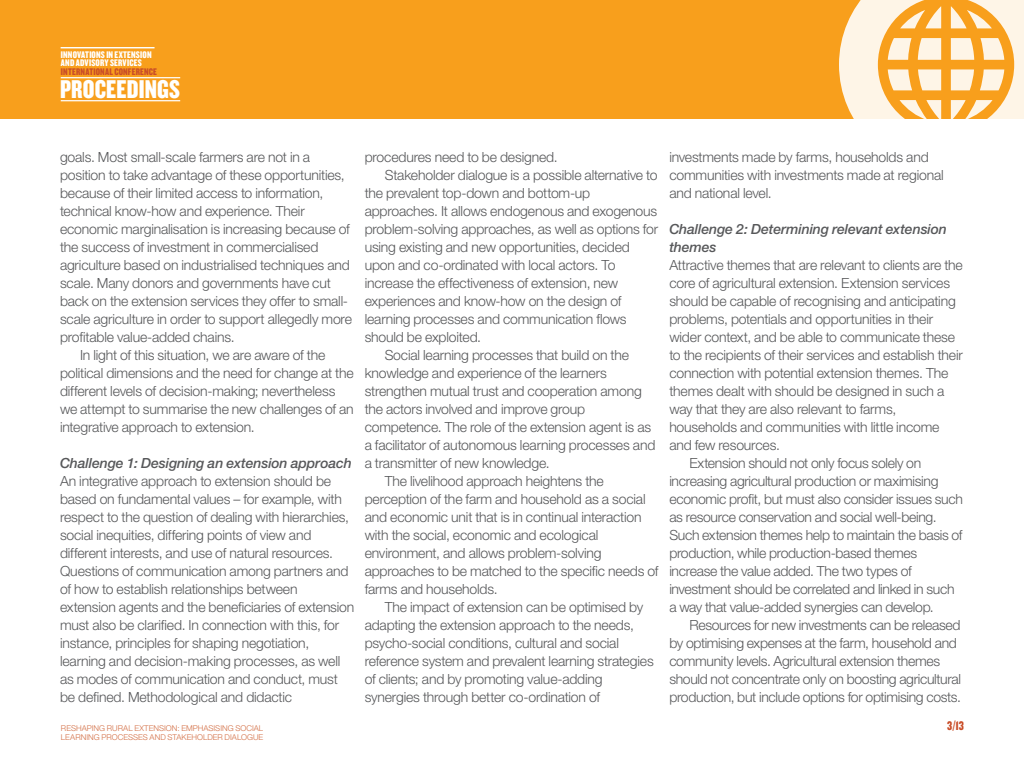
<style>
.page{position:relative;width:1024px;height:768px;background:#fff}
.page>*{position:absolute;margin:0;border:0;box-sizing:border-box;transform-origin:0 0}
.t1{font:26.7px "Knockout HTF69 Full Liteweight";letter-spacing:.005em;color:#fff}
.t2{font:300 14px/18px "Helvetica Neue";letter-spacing:-.015em;color:#57585a}
.t3{font:italic 500 14px/18px "Helvetica Neue";letter-spacing:-.01em;color:#57585a}
.t4{font:13px "Knockout HTF69 Full Liteweight";color:#c94d28}
.t5{font:10px/8.5px "Knockout HTF69 Full Liteweight";letter-spacing:.015em;color:#fff}
.t6{font:10px "Knockout HTF69 Full Liteweight";letter-spacing:.015em;color:#c94d28}
.t7{font:300 8px/9px "Helvetica Neue";letter-spacing:.005em;color:#d36e44}
</style>
<div class="page">
<div style="left:0;top:0;width:1024px;height:119px;background:#f89f1c"></div>
<hr style="left:61px;top:77px;width:119px;height:1px;background:#fff">
<hr style="left:61px;top:100px;width:119px;height:1px;background:#fff">
<hr style="left:61px;top:47px;width:94px;height:1px;background:#fff">
<svg style="left:839px;top:0;width:185px;height:119px;fill:#fef5e7"></svg>
<svg style="left:951px;top:38px;width:23px;height:22px"></svg>
<svg style="left:951px;top:6px;width:41px;height:22px"></svg>
<svg style="left:951px;top:69px;width:23px;height:21px"></svg>
<svg style="left:951px;top:100px;width:42px;height:19px"></svg>
<p class="t5" style="left:61px;top:50px;width:92px">INNOVATIONS IN EXTENSION<br>AND ADVISORY SERVICES</p>
<p class="t6" style="left:61px;top:66px;width:97px">INTERNATIONAL CONFERENCE</p>
<h1 class="t1" style="left:60px;top:75px;width:122px">PROCEEDINGS</h1>
<p class="t2" style="left:60px;top:148px;width:252px">goals. Most small-scale farmers are not in a</p>
<p class="t2" style="left:60px;top:166px;width:286px">position to take advantage of these opportunities,</p>
<p class="t2" style="left:60px;top:184px;width:265px">because of their limited access to information,</p>
<p class="t2" style="left:60px;top:202px;width:246px">technical know-how and experience. Their</p>
<p class="t2" style="left:60px;top:220px;width:291px">economic marginalisation is increasing because of</p>
<p class="t2" style="left:60px;top:238px;width:260px">the success of investment in commercialised</p>
<p class="t2" style="left:60px;top:256px;width:291px">agriculture based on industrialised techniques and</p>
<p class="t2" style="left:60px;top:274px;width:272px">scale. Many donors and governments have cut</p>
<p class="t2" style="left:60px;top:292px;width:290px">back on the extension services they offer to small-</p>
<p class="t2" style="left:60px;top:310px;width:293px">scale agriculture in order to support allegedly more</p>
<p class="t2" style="left:60px;top:328px;width:176px">profitable value-added chains.</p>
<p class="t2" style="left:80px;top:346px;width:247px">In light of this situation, we are aware of the</p>
<p class="t2" style="left:60px;top:364px;width:295px">political dimensions and the need for change at the</p>
<p class="t2" style="left:60px;top:382px;width:277px">different levels of decision-making; nevertheless</p>
<p class="t2" style="left:60px;top:400px;width:295px">we attempt to summarise the new challenges of an</p>
<p class="t2" style="left:60px;top:418px;width:196px">integrative approach to extension.</p>
<p class="t3" style="left:60px;top:454px;width:293px">Challenge 1: Designing an extension approach</p>
<p class="t2" style="left:60px;top:472px;width:296px">An integrative approach to extension should be based on fundamental values – for example, with respect to the question of dealing with hierarchies, social inequities, differing points of view and different interests, and use of natural resources.<br>Questions of communication among partners and of how to establish relationships between extension agents and the beneficiaries of extension must also be clarified. In connection with this, for instance, principles for shaping negotiation, learning and decision-making processes, as well as modes of communication and conduct, must be defined. Methodological and didactic</p>
<p class="t2" style="left:365px;top:148px;width:195px">procedures need to be designed.</p>
<p class="t2" style="left:385px;top:166px;width:274px">Stakeholder dialogue is a possible alternative to</p>
<p class="t2" style="left:365px;top:184px;width:227px">the prevalent top-down and bottom-up</p>
<p class="t2" style="left:365px;top:202px;width:294px">approaches. It allows endogenous and exogenous</p>
<p class="t2" style="left:365px;top:220px;width:295px">problem-solving approaches, as well as options for</p>
<p class="t2" style="left:365px;top:238px;width:267px">using existing and new opportunities, decided</p>
<p class="t2" style="left:365px;top:256px;width:252px">upon and co-ordinated with local actors. To</p>
<p class="t2" style="left:365px;top:274px;width:255px">increase the effectiveness of extension, new</p>
<p class="t2" style="left:365px;top:292px;width:258px">experiences and know-how on the design of</p>
<p class="t2" style="left:365px;top:310px;width:263px">learning processes and communication flows</p>
<p class="t2" style="left:365px;top:328px;width:118px">should be exploited.</p>
<p class="t2" style="left:385px;top:346px;width:246px">Social learning processes that build on the</p>
<p class="t2" style="left:365px;top:364px;width:244px">knowledge and experience of the learners</p>
<p class="t2" style="left:365px;top:382px;width:279px">strengthen mutual trust and cooperation among</p>
<p class="t2" style="left:365px;top:400px;width:222px">the actors involved and improve group</p>
<p class="t2" style="left:365px;top:418px;width:288px">competence. The role of the extension agent is as</p>
<p class="t2" style="left:365px;top:436px;width:292px">a facilitator of autonomous learning processes and</p>
<p class="t2" style="left:365px;top:454px;width:187px">a transmitter of new knowledge.</p>
<p class="t2" style="left:385px;top:472px;width:221px">The livelihood approach heightens the</p>
<p class="t2" style="left:365px;top:490px;width:282px">perception of the farm and household as a social</p>
<p class="t2" style="left:365px;top:508px;width:278px">and economic unit that is in continual interaction</p>
<p class="t2" style="left:365px;top:526px;width:235px">with the social, economic and ecological</p>
<p class="t2" style="left:365px;top:544px;width:238px">environment, and allows problem-solving</p>
<p class="t2" style="left:365px;top:562px;width:295px">approaches to be matched to the specific needs of</p>
<p class="t2" style="left:365px;top:580px;width:135px">farms and households.</p>
<p class="t2" style="left:385px;top:598px;width:260px">The impact of extension can be optimised by</p>
<p class="t2" style="left:365px;top:616px;width:271px">adapting the extension approach to the needs,</p>
<p class="t2" style="left:365px;top:634px;width:256px">psycho-social conditions, cultural and social</p>
<p class="t2" style="left:365px;top:652px;width:291px">reference system and prevalent learning strategies</p>
<p class="t2" style="left:365px;top:670px;width:239px">of clients; and by promoting value-adding</p>
<p class="t2" style="left:365px;top:688px;width:237px">synergies through better co-ordination of</p>
<p class="t2" style="left:669px;top:148px;width:276px">investments made by farms, households and communities with investments made at regional and national level.</p>
<p class="t3" style="left:669px;top:220px;width:279px">Challenge 2: Determining relevant extension themes</p>
<p class="t2" style="left:669px;top:256px;width:295px">Attractive themes that are relevant to clients are the</p>
<p class="t2" style="left:669px;top:274px;width:282px">core of agricultural extension. Extension services</p>
<p class="t2" style="left:669px;top:292px;width:288px">should be capable of recognising and anticipating</p>
<p class="t2" style="left:669px;top:310px;width:265px">problems, potentials and opportunities in their</p>
<p class="t2" style="left:669px;top:328px;width:287px">wider context, and be able to communicate these</p>
<p class="t2" style="left:669px;top:346px;width:295px">to the recipients of their services and establish their</p>
<p class="t2" style="left:669px;top:364px;width:281px">connection with potential extension themes. The</p>
<p class="t2" style="left:669px;top:382px;width:277px">themes dealt with should be designed in such a</p>
<p class="t2" style="left:669px;top:400px;width:228px">way that they are also relevant to farms,</p>
<p class="t2" style="left:669px;top:418px;width:272px">households and communities with little income</p>
<p class="t2" style="left:669px;top:436px;width:112px">and few resources.</p>
<p class="t2" style="left:689px;top:454px;width:233px">Extension should not only focus solely on</p>
<p class="t2" style="left:669px;top:472px;width:271px">increasing agricultural production or maximising</p>
<p class="t2" style="left:669px;top:490px;width:295px">economic profit, but must also consider issues such</p>
<p class="t2" style="left:669px;top:508px;width:269px">as resource conservation and social well-being.</p>
<p class="t2" style="left:669px;top:526px;width:295px">Such extension themes help to maintain the basis of</p>
<p class="t2" style="left:669px;top:544px;width:250px">production, while production-based themes</p>
<p class="t2" style="left:669px;top:562px;width:244px">increase the value added. The two types of</p>
<p class="t2" style="left:669px;top:580px;width:287px">investment should be correlated and linked in such</p>
<p class="t2" style="left:669px;top:598px;width:266px">a way that value-added synergies can develop.</p>
<p class="t2" style="left:689px;top:616px;width:273px">Resources for new investments can be released</p>
<p class="t2" style="left:669px;top:634px;width:289px">by optimising expenses at the farm, household and</p>
<p class="t2" style="left:669px;top:652px;width:272px">community levels. Agricultural extension themes</p>
<p class="t2" style="left:669px;top:670px;width:293px">should not concentrate only on boosting agricultural</p>
<p class="t2" style="left:669px;top:688px;width:293px">production, but include options for optimising costs.</p>
<p class="t7" style="left:61px;top:723px;width:204px">RESHAPING RURAL EXTENSION: EMPHASISING SOCIAL<br>LEARNING PROCESSES AND STAKEHOLDER DIALOGUE</p>
<p class="t4" style="left:947px;top:719px;width:18px">3/13</p>
</div>
